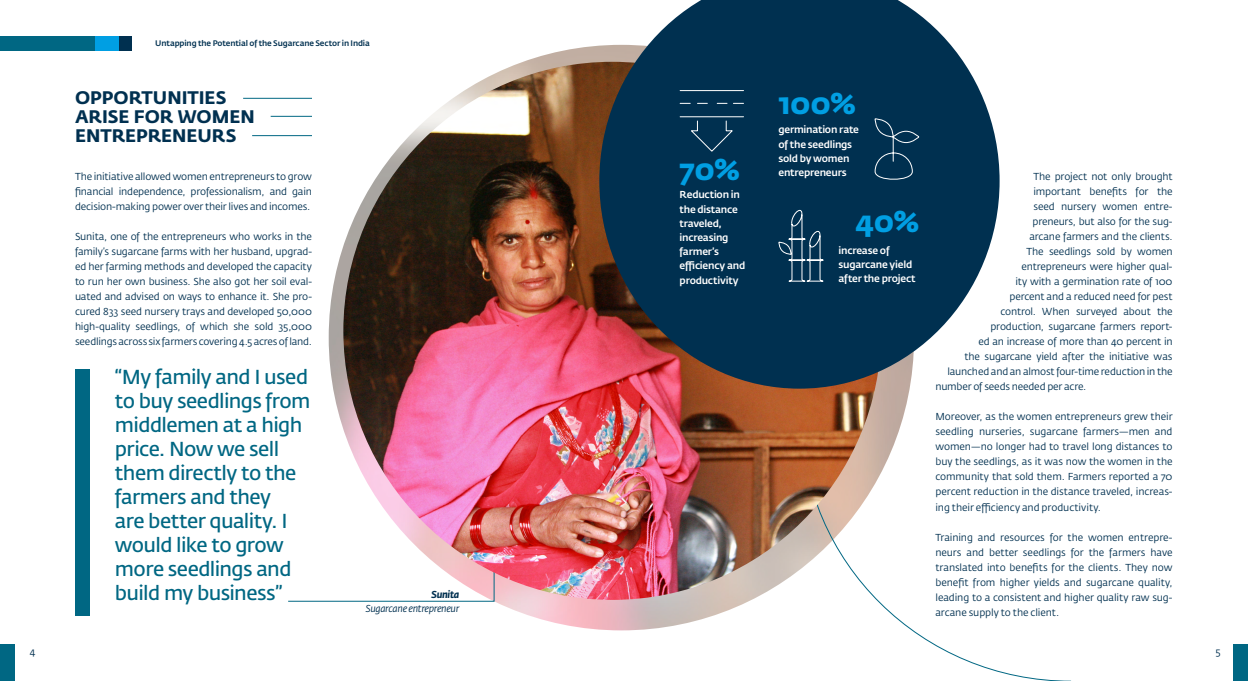
<style>
.page{position:relative;width:1248px;height:681px;background:#fff}
.page>*{position:absolute;margin:0;border:0;box-sizing:border-box;transform-origin:0 0}
.t1{font:700 30px "Fedra Sans Std";letter-spacing:-.015em;color:#009fe3}
.t2{font:20px/24px "Fedra Sans Std";letter-spacing:-.03em;color:#006783}
.t3{font:700 18px/19px "Fedra Sans Std";color:#003050}
.t4{font:10px/15px "Fedra Sans Std";letter-spacing:-.015em;color:#003050;text-align:justify}
.t5{font:500 10px/14.2px "Fedra Sans Std";letter-spacing:-.025em;color:#fff}
.t6{font:italic 10px "Fedra Sans Std";letter-spacing:-.03em;color:#003050}
.t7{font:italic 700 10px "Fedra Sans Std";letter-spacing:-.03em;color:#003050}
.t8{font:500 8px "Fedra Sans Std";letter-spacing:-.015em;color:#003050}
</style>
<div class="page">
<div style="left:1232px;top:644px;width:15px;height:36px;background:#006783"></div>
<div style="left:0;top:36px;width:95px;height:15px;background:#006783"></div>
<div style="left:95px;top:36px;width:24px;height:15px;background:#009fe3"></div>
<div style="left:119px;top:36px;width:12px;height:15px;background:#003050"></div>
<div style="left:0;top:644px;width:15px;height:36px;background:#006783"></div>
<img style="left:328px;top:45px;width:586px;height:585px;border-radius:292px">
<svg style="left:288px;top:566px;width:207px;height:36px"></svg>
<svg style="left:800px;top:414px;width:250px;height:266px"></svg>
<div style="left:75px;top:369px;width:15px;height:246px;background:#006783"></div>
<img style="left:343px;top:62px;width:538px;height:537px;border-radius:269px">
<svg style="left:599px;top:0;width:400px;height:388px;background:#284861"></svg>
<svg style="left:777px;top:209px;width:47px;height:73px;background:#204a66"></svg>
<hr style="left:680px;top:90px;width:63px;height:1px;background:#fff">
<hr style="left:680px;top:116px;width:63px;height:1px;background:#fff">
<svg style="left:697px;top:103px;width:30px;height:1px"></svg>
<svg style="left:689px;top:120px;width:45px;height:32px"></svg>
<svg style="left:873px;top:119px;width:46px;height:63px;background:#14405e"></svg>
<hr style="left:271px;top:116px;width:41px;height:1px;background:#006783">
<hr style="left:243px;top:98px;width:69px;height:1px;background:#006783">
<hr style="left:252px;top:135px;width:60px;height:1px;background:#006783">
<p class="t8" style="left:155px;top:38px;width:216px">Untapping the Potential of the Sugarcane Sector in India</p>
<h3 class="t3" style="left:75px;top:88px;width:181px">OPPORTUNITIES<br>ARISE FOR WOMEN<br>ENTREPRENEURS</h3>
<p class="t4" style="left:75px;top:169px;width:238px">The initiative allowed women entrepreneurs to grow financial independence, professionalism, and gain decision-making power over their lives and incomes.</p>
<p class="t4" style="left:75px;top:229px;width:238px">Sunita, one of the entrepreneurs who works in the family’s sugarcane farms with her husband, upgrad&shy;ed her farming methods and developed the capacity to run her own business. She also got her soil eval&shy;uated and advised on ways to enhance it. She pro&shy;cured 833 seed nursery trays and developed 50,000 high-quality seedlings, of which she sold 35,000 seedlings across six farmers covering 4.5 acres of land.</p>
<h2 class="t2" style="left:115px;top:365px;width:197px">“My family and I used to buy seedlings from middlemen at a high price. Now we sell them directly to the farmers and they<br>are better quality. I would like to grow more seedlings and build my business”</h2>
<p class="t7" style="left:431px;top:587px;width:29px">Sunita</p>
<p class="t6" style="left:366px;top:601px;width:95px">Sugarcane entrepreneur</p>
<h1 class="t1" style="left:679px;top:150px;width:62px">70%</h1>
<p class="t5" style="left:679px;top:188px;width:67px">Reduction in the distance traveled, increasing farmer’s efficiency and productivity</p>
<h1 class="t1" style="left:778px;top:85px;width:79px">100%</h1>
<p class="t5" style="left:778px;top:123px;width:82px">germination rate of the seedlings sold by women entrepreneurs</p>
<h1 class="t1" style="left:855px;top:202px;width:65px">40%</h1>
<p class="t5" style="left:838px;top:243px;width:79px">increase of sugarcane yield after the project</p>
<p class="t4" style="left:1033px;top:169px;width:140px">The project not only brought</p>
<p class="t4" style="left:1033px;top:184px;width:141px">important benefits for the</p>
<p class="t4" style="left:1033px;top:199px;width:140px">seed nursery women entre-</p>
<p class="t4" style="left:1032px;top:214px;width:141px">preneurs, but also for the sug-</p>
<p class="t4" style="left:1029px;top:229px;width:144px">arcane farmers and the clients.</p>
<p class="t4" style="left:1026px;top:244px;width:148px">The seedlings sold by women</p>
<p class="t4" style="left:1021px;top:259px;width:152px">entrepreneurs were higher qual-</p>
<p class="t4" style="left:1015px;top:274px;width:159px">ity with a germination rate of 100</p>
<p class="t4" style="left:1009px;top:289px;width:164px">percent and a reduced need for pest</p>
<p class="t4" style="left:1000px;top:304px;width:173px">control. When surveyed about the</p>
<p class="t4" style="left:990px;top:319px;width:183px">production, sugarcane farmers report-</p>
<p class="t4" style="left:978px;top:334px;width:196px">ed an increase of more than 40 percent in</p>
<p class="t4" style="left:964px;top:349px;width:209px">the sugarcane yield after the initiative was</p>
<p class="t4" style="left:947px;top:364px;width:227px">launched and an almost four-time reduction in the</p>
<p class="t4" style="left:935px;top:379px;width:152px">number of seeds needed per acre.</p>
<p class="t4" style="left:935px;top:409px;width:239px">Moreover, as the women entrepreneurs grew their seedling nurseries, sugarcane farmers—men and women—no longer had to travel long distances to buy the seedlings, as it was now the women in the community that sold them. Farmers reported a 70 percent reduction in the distance traveled, increas&shy;ing their efficiency and productivity.</p>
<p class="t4" style="left:935px;top:529px;width:239px">Training and resources for the women entrepre&shy;neurs and better seedlings for the farmers have translated into benefits for the clients. They now benefit from higher yields and sugarcane quality, leading to a consistent and higher quality raw sug&shy;arcane supply to the client.</p>
<p class="t4" style="left:30px;top:643px;width:7px">4</p>
<p class="t4" style="left:1215px;top:643px;width:7px">5</p>
</div>
